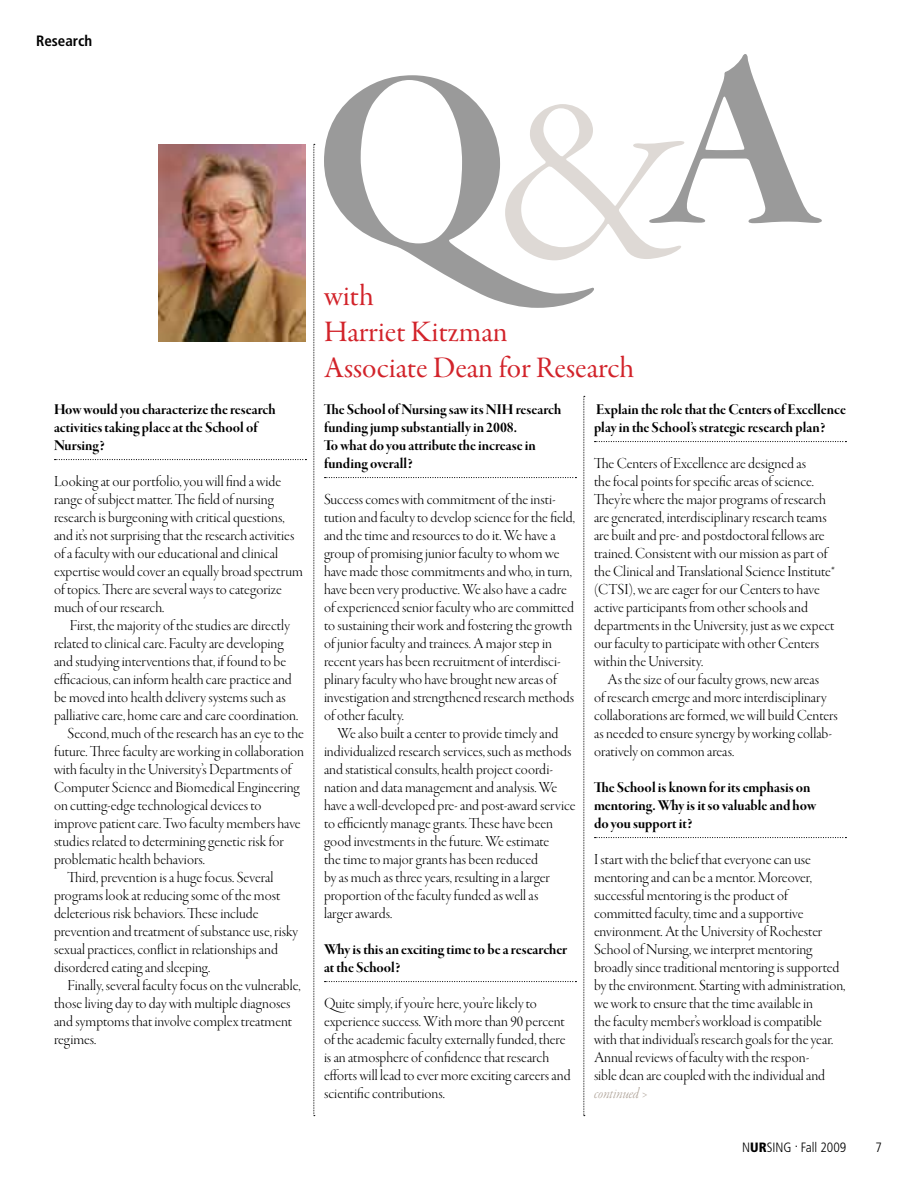
<style>
.page{position:relative;width:918px;height:1188px;background:#fff}
.page>*{position:absolute;margin:0;border:0;box-sizing:border-box;transform-origin:0 0}
.t1{font:30px/36px "Garamond Premr Pro Subh";color:#d2232a}
.t2{font:15.75px/18px "Garamond Premr Pro Lt Disp";color:#000}
.t3{font:15.75px/18px "Garamond Premr Pro Bd Disp";color:#000}
.t4{font:15.75px "Garamond Premr Pro Lt It Disp";color:#aca095}
.t5{font:700 condensed 15px "Frutiger LT Pro";color:#000}
.t6{font:300 condensed 13.5px "Frutiger LT Pro";color:#000}
.s1{font-weight:900}
</style>
<div class="page">
<img style="left:159px;top:144px;width:147px;height:198px">
<svg style="left:55px;top:459px;width:251px;height:1px"></svg>
<svg style="left:325px;top:477px;width:251px;height:1px"></svg>
<svg style="left:325px;top:981px;width:251px;height:1px"></svg>
<svg style="left:595px;top:441px;width:251px;height:1px"></svg>
<svg style="left:595px;top:837px;width:251px;height:1px"></svg>
<svg style="left:594px;top:54px;width:228px;height:205px"></svg>
<svg style="left:324px;top:75px;width:270px;height:233px"></svg>
<svg style="left:314px;top:144px;width:1px;height:972px"></svg>
<svg style="left:584px;top:396px;width:1px;height:720px"></svg>
<p class="t5" style="left:36px;top:32px;width:58px">Research</p>
<p class="t3" style="left:54px;top:401px;width:223px">How would you characterize the research activities taking place at the School of<br>Nursing?</p>
<p class="t2" style="left:54px;top:473px;width:250px">Looking at our portfolio, you will find a wide range of subject matter. The field of nursing research is burgeoning with critical questions, and it’s not surprising that the research activities of a faculty with our educational and clinical expertise would cover an equally broad spectrum of topics. There are several ways to categorize much of our research.</p>
<p class="t2" style="left:70px;top:617px;width:222px">First, the majority of the studies are directly</p>
<p class="t2" style="left:54px;top:635px;width:231px">related to clinical care. Faculty are developing</p>
<p class="t2" style="left:54px;top:653px;width:234px">and studying interventions that, if found to be</p>
<p class="t2" style="left:54px;top:671px;width:239px">efficacious, can inform health care practice and</p>
<p class="t2" style="left:54px;top:689px;width:233px">be moved into health delivery systems such as</p>
<p class="t2" style="left:54px;top:707px;width:246px">palliative care, home care and care coordination.</p>
<p class="t2" style="left:67px;top:725px;width:238px">Second, much of the research has an eye to the</p>
<p class="t2" style="left:54px;top:743px;width:252px">future. Three faculty are working in collaboration</p>
<p class="t2" style="left:54px;top:761px;width:239px">with faculty in the University’s Departments of</p>
<p class="t2" style="left:54px;top:779px;width:247px">Computer Science and Biomedical Engineering</p>
<p class="t2" style="left:54px;top:797px;width:209px">on cutting-edge technological devices to</p>
<p class="t2" style="left:54px;top:815px;width:248px">improve patient care. Two faculty members have</p>
<p class="t2" style="left:54px;top:833px;width:231px">studies related to determining genetic risk for</p>
<p class="t2" style="left:54px;top:851px;width:152px">problematic health behaviors.</p>
<p class="t2" style="left:67px;top:869px;width:207px">Third, prevention is a huge focus. Several</p>
<p class="t2" style="left:54px;top:887px;width:228px">programs look at reducing some of the most</p>
<p class="t2" style="left:54px;top:905px;width:206px">deleterious risk behaviors. These include</p>
<p class="t2" style="left:54px;top:923px;width:246px">prevention and treatment of substance use, risky</p>
<p class="t2" style="left:54px;top:941px;width:225px">sexual practices, conflict in relationships and</p>
<p class="t2" style="left:54px;top:959px;width:158px">disordered eating and sleeping.</p>
<p class="t2" style="left:67px;top:977px;width:235px">Finally, several faculty focus on the vulnerable,</p>
<p class="t2" style="left:54px;top:995px;width:238px">those living day to day with multiple diagnoses</p>
<p class="t2" style="left:54px;top:1013px;width:240px">and symptoms that involve complex treatment</p>
<p class="t2" style="left:54px;top:1031px;width:44px">regimes.</p>
<h1 class="t1" style="left:324px;top:280px;width:312px">with<br>Harriet Kitzman<br>Associate Dean for Research</h1>
<p class="t3" style="left:324px;top:401px;width:239px">The School of Nursing saw its NIH research funding jump substantially in 2008.<br>To what do you attribute the increase in funding overall?</p>
<p class="t2" style="left:324px;top:491px;width:253px">Success comes with commitment of the insti&shy;tution and faculty to develop science for the field, and the time and resources to do it. We have a group of promising junior faculty to whom we have made those commitments and who, in turn, have been very productive. We also have a cadre of experienced senior faculty who are committed to sustaining their work and fostering the growth of junior faculty and trainees. A major step in recent years has been recruitment of interdisci&shy;plinary faculty who have brought new areas of investigation and strengthened research methods of other faculty.</p>
<p class="t2" style="left:324px;top:725px;width:253px;text-indent:13px">We also built a center to provide timely and individualized research services, such as methods and statistical consults, health project coordi&shy;nation and data management and analysis. We have a well-developed pre- and post-award service to efficiently manage grants. These have been good investments in the future. We estimate<br>the time to major grants has been reduced<br>by as much as three years, resulting in a larger proportion of the faculty funded as well as<br>larger awards.</p>
<p class="t3" style="left:324px;top:941px;width:245px">Why is this an exciting time to be a researcher at the School?</p>
<p class="t2" style="left:324px;top:995px;width:248px">Quite simply, if you’re here, you’re likely to experience success. With more than 90 percent of the academic faculty externally funded, there is an atmosphere of confidence that research efforts will lead to ever more exciting careers and scientific contributions.</p>
<p class="t3" style="left:594px;top:401px;width:253px">Explain the role that the Centers of Excellence play in the School’s strategic research plan?</p>
<p class="t2" style="left:594px;top:455px;width:243px">The Centers of Excellence are designed as<br>the focal points for specific areas of science.<br>They’re where the major programs of research are generated, interdisciplinary research teams are built and pre- and postdoctoral fellows are trained. Consistent with our mission as part of the Clinical and Translational Science Institute* (CTSI), we are eager for our Centers to have active participants from other schools and departments in the University, just as we expect our faculty to participate with other Centers within the University.</p>
<p class="t2" style="left:594px;top:671px;width:245px;text-indent:13px">As the size of our faculty grows, new areas<br>of research emerge and more interdisciplinary collaborations are formed, we will build Centers as needed to ensure synergy by working collab&shy;oratively on common areas.</p>
<p class="t3" style="left:594px;top:779px;width:223px">The School is known for its emphasis on mentoring. Why is it so valuable and how do you support it?</p>
<p class="t2" style="left:594px;top:851px;width:253px">I start with the belief that everyone can use mentoring and can be a mentor. Moreover, successful mentoring is the product of committed faculty, time and a supportive environment. At the University of Rochester School of Nursing, we interpret mentoring broadly since traditional mentoring is supported by the environment. Starting with administration, we work to ensure that the time available in<br>the faculty member’s workload is compatible with that individual’s research goals for the year.<br>Annual reviews of faculty with the respon-<br>sible dean are coupled with the individual and</p>
<p class="t4" style="left:594px;top:1085px;width:55px">continued &gt;</p>
<p class="t6" style="left:742px;top:1139px;width:106px">N<span class="s1">UR</span>SING . Fall 2009</p>
<p class="t6" style="left:876px;top:1139px;width:8px">7</p>
</div>
